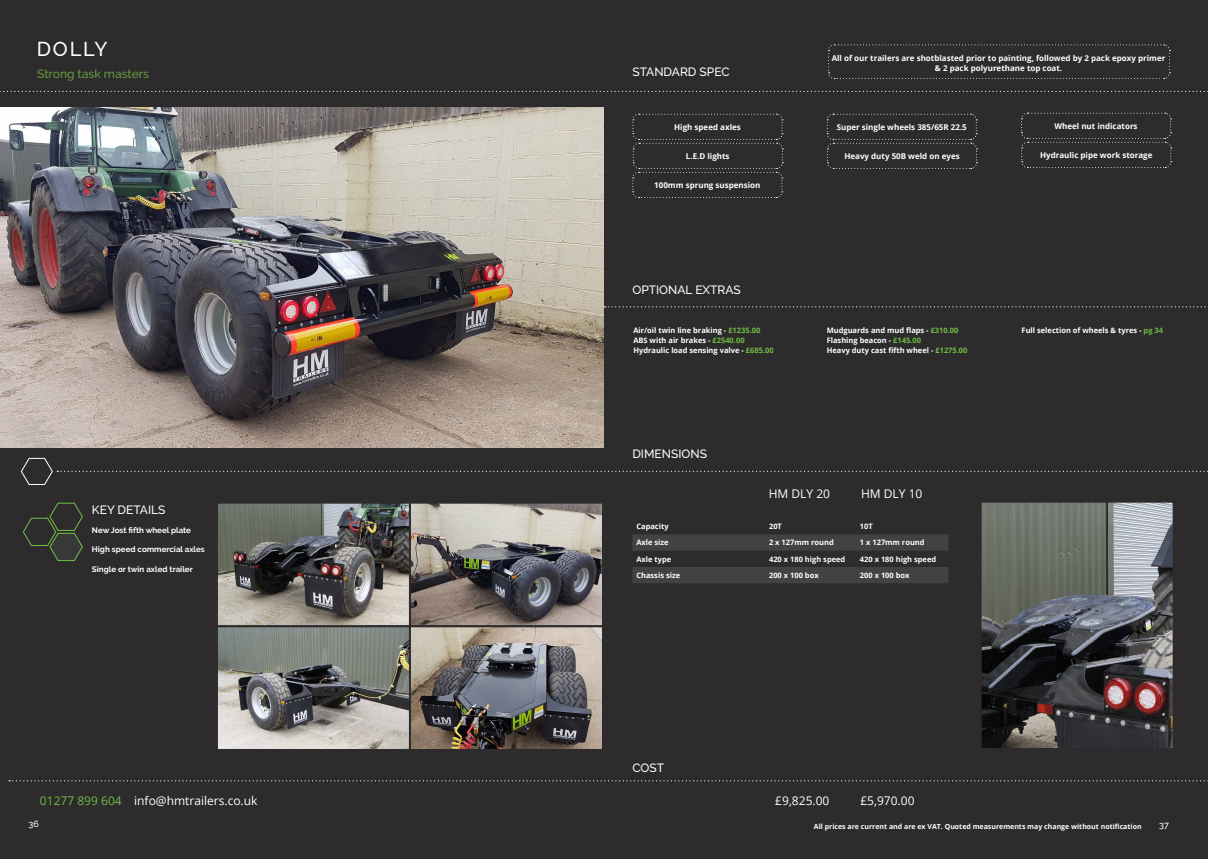
<style>
.page{position:relative;width:1208px;height:859px;background:#2e2b2c}
.page>*{position:absolute;margin:0;border:0;box-sizing:border-box;transform-origin:0 0}
.t1{font:500 20px "Raleway";letter-spacing:.09em;color:#fff}
.t2{font:12px "Open Sans";color:#fff}
.t3{font:500 12px "Raleway";color:#fff}
.t4{font:500 12px "Raleway";color:#6ebe44}
.t5{font:500 9px "Raleway";color:#fff}
.t6{font:700 8px/10px "Open Sans";color:#fff;text-align:center}
.t7{font:700 8px "Raleway";color:#fff}
.t8{font:700 7.5px "Open Sans";color:#fff}
.t9{font:700 7px "Open Sans";color:#fff}
.s1{color:#6ebe44}
</style>
<div class="page">
<svg style="left:604px;top:306px;width:602px;height:1px"></svg>
<svg style="left:632px;top:113px;width:151px;height:85px"></svg>
<svg style="left:826px;top:113px;width:151px;height:56px"></svg>
<svg style="left:1021px;top:112px;width:150px;height:56px"></svg>
<img style="left:0;top:108px;width:604px;height:339px">
<img style="left:219px;top:583px;width:189px;height:41px">
<svg style="left:219px;top:628px;width:189px;height:120px"></svg>
<div style="left:216px;top:625px;width:195px;height:126px;border:2px solid #2e2b2c"></div>
<svg style="left:412px;top:583px;width:189px;height:41px"></svg>
<img style="left:412px;top:628px;width:189px;height:120px">
<div style="left:409px;top:625px;width:195px;height:126px;border:2px solid #2e2b2c"></div>
<svg style="left:0;top:91px;width:1208px;height:1px"></svg>
<svg style="left:9px;top:780px;width:1199px;height:1px"></svg>
<img style="left:982px;top:583px;width:189px;height:164px">
<div style="left:979px;top:501px;width:195px;height:249px;border:2px solid #2e2b2c"></div>
<svg style="left:828px;top:44px;width:342px;height:36px"></svg>
<svg style="left:20px;top:457px;width:1188px;height:126px"></svg>
<p class="t1" style="left:37px;top:37px;width:72px">DOLLY</p>
<h2 class="t4" style="left:37px;top:67px;width:113px">Strong task masters</h2>
<p class="t3" style="left:92px;top:503px;width:75px">KEY DETAILS</p>
<p class="t7" style="left:92px;top:526px;width:100px">New Jost fifth wheel plate</p>
<p class="t7" style="left:92px;top:545px;width:114px">High speed commercial axles</p>
<p class="t7" style="left:92px;top:564px;width:102px">Single or twin axled trailer</p>
<p class="t2" style="left:40px;top:792px;width:219px"><span class="s1">01277 899 604</span> info@hmtrailers.co.uk</p>
<p class="t3" style="left:632px;top:65px;width:99px">STANDARD SPEC</p>
<p class="t6" style="left:674px;top:122px;width:68px">High speed axles</p>
<p class="t6" style="left:686px;top:151px;width:45px">L.E.D lights</p>
<p class="t6" style="left:654px;top:180px;width:108px">100mm sprung suspension</p>
<p class="t3" style="left:632px;top:283px;width:110px">OPTIONAL EXTRAS</p>
<p class="t8" style="left:633px;top:325px;width:129px">Air/oil twin line braking - <span class="s1">£1235.00</span></p>
<p class="t8" style="left:633px;top:335px;width:113px">ABS with air brakes - <span class="s1">£2540.00</span></p>
<p class="t8" style="left:633px;top:345px;width:142px">Hydraulic load sensing valve - <span class="s1">£685.00</span></p>
<p class="t3" style="left:632px;top:447px;width:76px">DIMENSIONS</p>
<p class="t6" style="left:831px;top:53px;width:335px">All of our trailers are shotblasted prior to painting, followed by 2 pack epoxy primer &amp; 2 pack polyurethane top coat.</p>
<p class="t6" style="left:836px;top:122px;width:132px">Super single wheels 385/65R 22.5</p>
<p class="t6" style="left:844px;top:151px;width:117px">Heavy duty 50B weld on eyes</p>
<p class="t6" style="left:1054px;top:121px;width:85px">Wheel nut indicators</p>
<p class="t6" style="left:1040px;top:150px;width:114px">Hydraulic pipe work storage</p>
<p class="t8" style="left:826px;top:325px;width:133px">Mudguards and mud flaps - <span class="s1">£310.00</span></p>
<p class="t8" style="left:826px;top:335px;width:96px">Flashing beacon - <span class="s1">£145.00</span></p>
<p class="t8" style="left:826px;top:345px;width:142px">Heavy duty cast fifth wheel - <span class="s1">£1275.00</span></p>
<p class="t8" style="left:1021px;top:325px;width:143px">Full selection of wheels &amp; tyres - <span class="s1">pg 34</span></p>
<p class="t2" style="left:768px;top:485px;width:63px">HM DLY 20</p>
<p class="t2" style="left:861px;top:485px;width:63px">HM DLY 10</p>
<p class="t8" style="left:636px;top:521px;width:34px">Capacity</p>
<p class="t8" style="left:769px;top:521px;width:14px">20T</p>
<p class="t8" style="left:860px;top:521px;width:14px">10T</p>
<p class="t8" style="left:636px;top:537px;width:34px">Axle size</p>
<p class="t8" style="left:769px;top:537px;width:66px">2 x 127mm round</p>
<p class="t8" style="left:860px;top:537px;width:66px">1 x 127mm round</p>
<p class="t8" style="left:636px;top:554px;width:36px">Axle type</p>
<p class="t8" style="left:769px;top:554px;width:78px">420 x 180 high speed</p>
<p class="t8" style="left:860px;top:554px;width:78px">420 x 180 high speed</p>
<p class="t8" style="left:636px;top:570px;width:45px">Chassis size</p>
<p class="t8" style="left:769px;top:570px;width:51px">200 x 100 box</p>
<p class="t8" style="left:860px;top:570px;width:51px">200 x 100 box</p>
<p class="t3" style="left:632px;top:761px;width:33px">COST</p>
<p class="t2" style="left:775px;top:792px;width:56px">£9,825.00</p>
<p class="t2" style="left:860px;top:792px;width:56px">£5,970.00</p>
<p class="t5" style="left:29px;top:818px;width:12px">36</p>
<p class="t9" style="left:814px;top:821px;width:329px">All prices are current and are ex VAT. Quoted measurements may change without notification</p>
<p class="t5" style="left:1159px;top:820px;width:11px">37</p>
</div>
